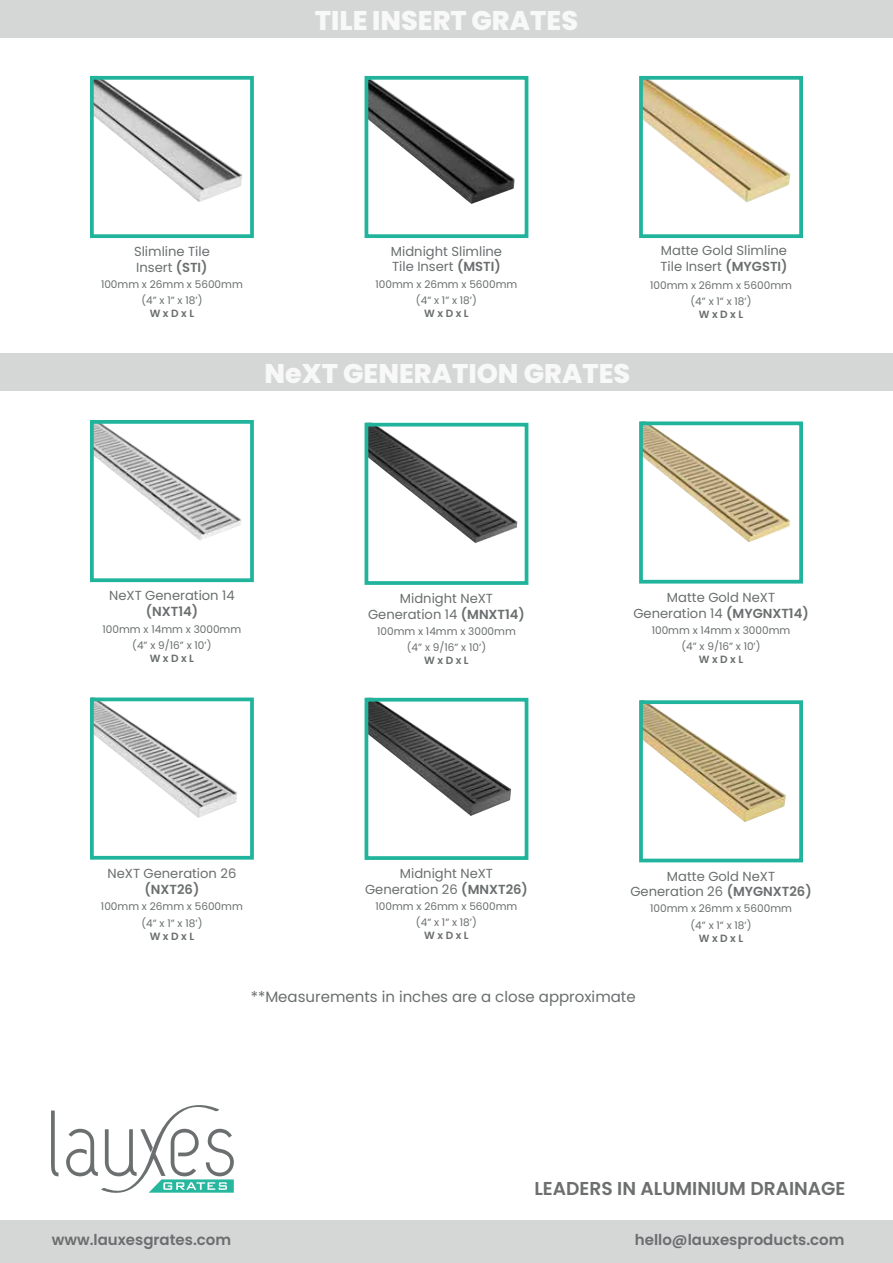
<style>
.page{position:relative;width:893px;height:1263px;background:#fff}
.page>*{position:absolute;margin:0;border:0;box-sizing:border-box;transform-origin:0 0}
.t1{font:800 27px "Poppins";color:#f8f8f9}
.t2{font:600 18.6px "Poppins";color:#6d6e6e}
.t3{font:600 15px "Poppins";color:#6a6e6e}
.t4{font:15px "Poppins";color:#6a6e6e}
.t5{font:13.05px/15.8px "Poppins";color:#6a6e6e;text-align:center}
.t6{font:600 13.05px "Poppins";color:#6a6e6e}
.t7{font:10.5px/16.5px "Poppins";color:#6a6e6e;text-align:center}
.t8{font:600 10.5px "Poppins";color:#6a6e6e}
.s1{font-weight:600}
</style>
<div class="page">
<div style="left:0;top:1220px;width:893px;height:43px;background:#d5d7d7"></div>
<img style="left:95px;top:425px;width:54px;height:75px">
<div style="left:90px;top:420px;width:164px;height:162px;border:4px solid #20b49c"></div>
<div style="left:0;top:353px;width:892px;height:37px;background:#d5d7d7"></div>
<div style="left:0;top:0;width:893px;height:38px;background:#d5d7d7"></div>
<img style="left:95px;top:81px;width:147px;height:121px">
<div style="left:90px;top:76px;width:164px;height:162px;border:4px solid #20b49c"></div>
<img style="left:370px;top:81px;width:145px;height:123px">
<div style="left:365px;top:76px;width:163px;height:162px;border:4px solid #20b49c"></div>
<img style="left:644px;top:81px;width:64px;height:91px">
<div style="left:639px;top:76px;width:164px;height:162px;border:4px solid #20b49c"></div>
<img style="left:95px;top:702px;width:142px;height:116px">
<div style="left:90px;top:697px;width:164px;height:163px;border:4px solid #20b49c"></div>
<img style="left:370px;top:703px;width:141px;height:113px">
<div style="left:365px;top:698px;width:163px;height:162px;border:4px solid #20b49c"></div>
<img style="left:370px;top:428px;width:69px;height:86px">
<div style="left:365px;top:423px;width:163px;height:162px;border:4px solid #20b49c"></div>
<img style="left:644px;top:705px;width:142px;height:117px">
<div style="left:639px;top:700px;width:164px;height:162px;border:4px solid #20b49c"></div>
<img style="left:644px;top:426px;width:119px;height:116px">
<div style="left:639px;top:421px;width:164px;height:163px;border:4px solid #20b49c"></div>
<svg style="left:51px;top:1105px;width:183px;height:88px"></svg>
<h1 class="t1" style="left:315px;top:4px;width:265px">TILE INSERT GRATES</h1>
<p class="t5" style="left:134px;top:244px;width:77px;text-align:left">Slimline Tile<br>Insert <span class="s1">(STI)</span></p>
<p class="t7" style="left:101px;top:276px;width:143px">100mm x 26mm x 5600mm (4” x 1” x 18’)</p>
<p class="t8" style="left:150px;top:307px;width:46px">W x D x L</p>
<p class="t5" style="left:391px;top:243px;width:113px;text-align:left">Midnight Slimline<br>Tile Insert <span class="s1">(MSTI)</span></p>
<p class="t7" style="left:376px;top:276px;width:143px">100mm x 26mm x 5600mm (4” x 1” x 18’)</p>
<p class="t8" style="left:424px;top:307px;width:46px">W x D x L</p>
<h1 class="t1" style="left:264px;top:357px;width:367px">NeXT GENERATION GRATES</h1>
<p class="t5" style="left:660px;top:243px;width:129px;text-align:left">Matte Gold Slimline<br>Tile Insert <span class="s1">(MYGSTI)</span></p>
<p class="t7" style="left:650px;top:277px;width:143px">100mm x 26mm x 5600mm (4” x 1” x 18’)</p>
<p class="t8" style="left:699px;top:308px;width:46px">W x D x L</p>
<p class="t5" style="left:109px;top:588px;width:127px">NeXT Generation 14</p>
<p class="t6" style="left:146px;top:604px;width:54px">(NXT14)</p>
<p class="t7" style="left:103px;top:621px;width:140px">100mm x 14mm x 3000mm (4” x 9/16” x 10’)</p>
<p class="t8" style="left:150px;top:652px;width:46px">W x D x L</p>
<p class="t5" style="left:368px;top:591px;width:158px">Midnight NeXT<br>Generation 14 <span class="s1">(MNXT14)</span></p>
<p class="t7" style="left:377px;top:623px;width:140px">100mm x 14mm x 3000mm (4” x 9/16” x 10’)</p>
<p class="t8" style="left:424px;top:654px;width:46px">W x D x L</p>
<p class="t5" style="left:633px;top:589px;width:177px">Matte Gold NeXT<br>Generation 14 <span class="s1">(MYGNXT14)</span></p>
<p class="t7" style="left:652px;top:622px;width:140px">100mm x 14mm x 3000mm (4” x 9/16” x 10’)</p>
<p class="t8" style="left:699px;top:653px;width:46px">W x D x L</p>
<p class="t5" style="left:107px;top:865px;width:130px">NeXT Generation 26</p>
<p class="t6" style="left:145px;top:881px;width:56px">(NXT26)</p>
<p class="t7" style="left:101px;top:898px;width:143px">100mm x 26mm x 5600mm (4” x 1” x 18’)</p>
<p class="t8" style="left:150px;top:930px;width:46px">W x D x L</p>
<p class="t5" style="left:365px;top:866px;width:164px">Midnight NeXT<br>Generation 26 <span class="s1">(MNXT26)</span></p>
<p class="t7" style="left:376px;top:898px;width:143px">100mm x 26mm x 5600mm (4” x 1” x 18’)</p>
<p class="t8" style="left:424px;top:929px;width:46px">W x D x L</p>
<p class="t5" style="left:630px;top:868px;width:183px">Matte Gold NeXT<br>Generation 26 <span class="s1">(MYGNXT26)</span></p>
<p class="t7" style="left:650px;top:900px;width:143px">100mm x 26mm x 5600mm (4” x 1” x 18’)</p>
<p class="t8" style="left:699px;top:932px;width:46px">W x D x L</p>
<h3 class="t4" style="left:251px;top:988px;width:386px">**Measurements in inches are a close approximate</h3>
<h2 class="t2" style="left:534px;top:1177px;width:313px">LEADERS IN ALUMINIUM DRAINAGE</h2>
<h3 class="t3" style="left:52px;top:1231px;width:181px">www.lauxesgrates.com</h3>
<h3 class="t3" style="left:635px;top:1231px;width:211px">hello@lauxesproducts.com</h3>
</div>
